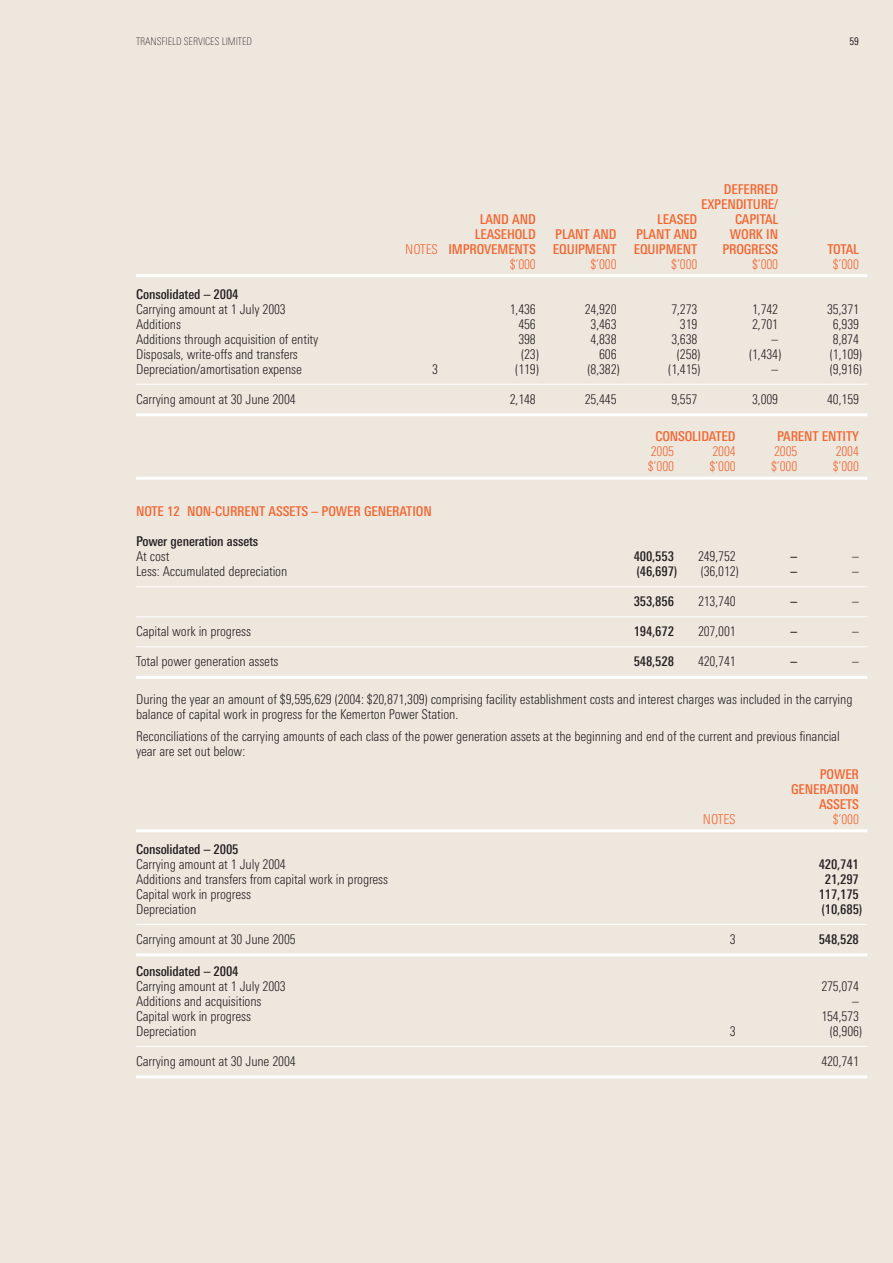
<style>
.page{position:relative;width:893px;height:1263px;background:#ede7de}
.page>*{position:absolute;margin:0;border:0;box-sizing:border-box;transform-origin:0 0}
.t1{font:300 condensed 13.5px/15px "Linotype Univers";letter-spacing:-.01em;color:#231f20}
.t2{font:500 condensed 13.5px/15px "Linotype Univers";letter-spacing:-.01em;color:#f26631;text-align:right}
.t3{font:500 condensed 13.5px "Linotype Univers";letter-spacing:-.01em;color:#231f20}
.t4{font:300 condensed 13.5px "Linotype Univers";letter-spacing:-.01em;color:#f26631}
.t5{font:100 condensed 10.5px "Linotype Univers";letter-spacing:-.01em;color:#231f20}
.t6{font:condensed 10.5px "Linotype Univers";color:#231f20}
.s1{font-weight:300}
</style>
<div class="page">
<hr style="left:136px;top:274px;width:731px;height:3px;background:#fff">
<hr style="left:136px;top:384px;width:731px;height:1px;background:#fff">
<hr style="left:136px;top:413px;width:731px;height:3px;background:#fff">
<hr style="left:136px;top:477px;width:731px;height:3px;background:#fff">
<hr style="left:136px;top:586px;width:731px;height:1px;background:#fff">
<hr style="left:136px;top:616px;width:731px;height:1px;background:#fff">
<hr style="left:136px;top:646px;width:731px;height:1px;background:#fff">
<hr style="left:136px;top:676px;width:731px;height:3px;background:#fff">
<hr style="left:136px;top:829px;width:731px;height:3px;background:#fff">
<hr style="left:136px;top:924px;width:731px;height:1px;background:#fff">
<hr style="left:136px;top:953px;width:731px;height:3px;background:#fff">
<hr style="left:136px;top:1046px;width:731px;height:1px;background:#fff">
<hr style="left:136px;top:1075px;width:731px;height:3px;background:#fff">
<p class="t5" style="left:136px;top:37px;width:117px">TRANSFIELD SERVICES LIMITED</p>
<p class="t6" style="left:850px;top:37px;width:11px">59</p>
<p class="t2" style="left:701px;top:183px;width:79px">DEFERRED<br>EXPENDITURE/</p>
<p class="t2" style="left:480px;top:213px;width:58px">LAND AND</p>
<p class="t2" style="left:657px;top:213px;width:42px">LEASED</p>
<p class="t2" style="left:735px;top:213px;width:44px">CAPITAL</p>
<p class="t2" style="left:475px;top:228px;width:63px">LEASEHOLD</p>
<p class="t2" style="left:555px;top:228px;width:63px">PLANT AND</p>
<p class="t2" style="left:636px;top:228px;width:63px">PLANT AND</p>
<p class="t2" style="left:730px;top:228px;width:50px">WORK IN</p>
<p class="t2" style="left:405px;top:243px;width:132px"><span class="s1">NOTES</span> IMPROVEMENTS</p>
<p class="t2" style="left:553px;top:243px;width:65px">EQUIPMENT</p>
<p class="t2" style="left:634px;top:243px;width:65px">EQUIPMENT</p>
<p class="t2" style="left:722px;top:243px;width:57px">PROGRESS</p>
<p class="t2" style="left:828px;top:243px;width:33px">TOTAL</p>
<p class="t4" style="left:510px;top:259px;width:28px">$’000</p>
<p class="t4" style="left:590px;top:259px;width:28px">$’000</p>
<p class="t4" style="left:671px;top:259px;width:28px">$’000</p>
<p class="t4" style="left:752px;top:259px;width:28px">$’000</p>
<p class="t4" style="left:833px;top:259px;width:28px">$’000</p>
<p class="t3" style="left:136px;top:289px;width:104px">Consolidated – 2004</p>
<p class="t1" style="left:136px;top:303px;width:151px">Carrying amount at 1 July 2003</p>
<p class="t1" style="left:510px;top:303px;width:28px">1,436</p>
<p class="t1" style="left:585px;top:303px;width:33px">24,920</p>
<p class="t1" style="left:671px;top:303px;width:28px">7,273</p>
<p class="t1" style="left:752px;top:303px;width:28px">1,742</p>
<p class="t1" style="left:827px;top:303px;width:33px">35,371</p>
<p class="t1" style="left:136px;top:318px;width:46px">Additions</p>
<p class="t1" style="left:518px;top:318px;width:19px">456</p>
<p class="t1" style="left:591px;top:318px;width:28px">3,463</p>
<p class="t1" style="left:680px;top:318px;width:19px">319</p>
<p class="t1" style="left:752px;top:318px;width:28px">2,701</p>
<p class="t1" style="left:833px;top:318px;width:28px">6,939</p>
<p class="t1" style="left:136px;top:333px;width:184px">Additions through acquisition of entity</p>
<p class="t1" style="left:518px;top:333px;width:19px">398</p>
<p class="t1" style="left:591px;top:333px;width:28px">4,838</p>
<p class="t1" style="left:671px;top:333px;width:28px">3,638</p>
<p class="t1" style="left:771px;top:333px;width:8px">–</p>
<p class="t1" style="left:833px;top:333px;width:28px">8,874</p>
<p class="t1" style="left:136px;top:348px;width:163px">Disposals, write-offs and transfers</p>
<p class="t1" style="left:521px;top:348px;width:19px">(23)</p>
<p class="t1" style="left:599px;top:348px;width:19px">606</p>
<p class="t1" style="left:677px;top:348px;width:25px">(258)</p>
<p class="t1" style="left:749px;top:348px;width:34px">(1,434)</p>
<p class="t1" style="left:830px;top:348px;width:34px">(1,109)</p>
<p class="t1" style="left:136px;top:363px;width:167px">Depreciation/amortisation expense</p>
<p class="t1" style="left:432px;top:363px;width:7px">3</p>
<p class="t1" style="left:515px;top:363px;width:25px">(119)</p>
<p class="t1" style="left:587px;top:363px;width:34px">(8,382)</p>
<p class="t1" style="left:668px;top:363px;width:34px">(1,415)</p>
<p class="t1" style="left:771px;top:363px;width:8px">–</p>
<p class="t1" style="left:830px;top:363px;width:34px">(9,916)</p>
<p class="t1" style="left:136px;top:393px;width:161px">Carrying amount at 30 June 2004</p>
<p class="t1" style="left:510px;top:393px;width:28px">2,148</p>
<p class="t1" style="left:585px;top:393px;width:33px">25,445</p>
<p class="t1" style="left:671px;top:393px;width:28px">9,557</p>
<p class="t1" style="left:752px;top:393px;width:28px">3,009</p>
<p class="t1" style="left:827px;top:393px;width:33px">40,159</p>
<p class="t2" style="left:655px;top:430px;width:82px">CONSOLIDATED</p>
<p class="t2" style="left:777px;top:430px;width:83px">PARENT ENTITY</p>
<p class="t4" style="left:651px;top:447px;width:25px">2005</p>
<p class="t4" style="left:712px;top:447px;width:25px">2004</p>
<p class="t4" style="left:774px;top:447px;width:25px">2005</p>
<p class="t4" style="left:836px;top:447px;width:25px">2004</p>
<p class="t4" style="left:648px;top:462px;width:28px">$’000</p>
<p class="t4" style="left:709px;top:462px;width:28px">$’000</p>
<p class="t4" style="left:771px;top:462px;width:28px">$’000</p>
<p class="t4" style="left:833px;top:462px;width:28px">$’000</p>
<p class="t2" style="left:136px;top:505px;width:297px">NOTE 12 NON-CURRENT ASSETS – POWER GENERATION</p>
<p class="t3" style="left:136px;top:537px;width:124px">Power generation assets</p>
<p class="t1" style="left:136px;top:550px;width:35px">At cost</p>
<p class="t3" style="left:634px;top:552px;width:42px">400,553</p>
<p class="t1" style="left:698px;top:550px;width:39px">249,752</p>
<p class="t3" style="left:790px;top:552px;width:8px">–</p>
<p class="t1" style="left:852px;top:550px;width:8px">–</p>
<p class="t1" style="left:136px;top:565px;width:153px">Less: Accumulated depreciation</p>
<p class="t3" style="left:636px;top:567px;width:42px">(46,697)</p>
<p class="t1" style="left:701px;top:565px;width:39px">(36,012)</p>
<p class="t3" style="left:790px;top:567px;width:8px">–</p>
<p class="t1" style="left:852px;top:565px;width:8px">–</p>
<p class="t3" style="left:634px;top:597px;width:42px">353,856</p>
<p class="t1" style="left:698px;top:595px;width:39px">213,740</p>
<p class="t3" style="left:790px;top:597px;width:8px">–</p>
<p class="t1" style="left:852px;top:595px;width:8px">–</p>
<p class="t1" style="left:136px;top:625px;width:117px">Capital work in progress</p>
<p class="t3" style="left:634px;top:627px;width:42px">194,672</p>
<p class="t1" style="left:698px;top:625px;width:39px">207,001</p>
<p class="t3" style="left:790px;top:627px;width:8px">–</p>
<p class="t1" style="left:852px;top:625px;width:8px">–</p>
<p class="t1" style="left:136px;top:655px;width:144px">Total power generation assets</p>
<p class="t3" style="left:634px;top:657px;width:42px">548,528</p>
<p class="t1" style="left:698px;top:655px;width:39px">420,741</p>
<p class="t3" style="left:790px;top:657px;width:8px">–</p>
<p class="t1" style="left:852px;top:655px;width:8px">–</p>
<p class="t1" style="left:136px;top:693px;width:718px">During the year an amount of $9,595,629 (2004: $20,871,309) comprising facility establishment costs and interest charges was included in the carrying balance of capital work in progress for the Kemerton Power Station.</p>
<p class="t1" style="left:136px;top:730px;width:705px">Reconciliations of the carrying amounts of each class of the power generation assets at the beginning and end of the current and previous financial year are set out below:</p>
<p class="t2" style="left:791px;top:768px;width:69px">POWER<br>GENERATION<br>ASSETS</p>
<p class="t4" style="left:703px;top:814px;width:34px">NOTES</p>
<p class="t4" style="left:833px;top:814px;width:28px">$’000</p>
<p class="t3" style="left:136px;top:844px;width:104px">Consolidated – 2005</p>
<p class="t1" style="left:136px;top:858px;width:151px">Carrying amount at 1 July 2004</p>
<p class="t3" style="left:819px;top:859px;width:42px">420,741</p>
<p class="t1" style="left:136px;top:873px;width:254px">Additions and transfers from capital work in progress</p>
<p class="t3" style="left:825px;top:874px;width:36px">21,297</p>
<p class="t1" style="left:136px;top:888px;width:117px">Capital work in progress</p>
<p class="t3" style="left:819px;top:889px;width:42px">117,175</p>
<p class="t1" style="left:136px;top:903px;width:62px">Depreciation</p>
<p class="t3" style="left:821px;top:904px;width:42px">(10,685)</p>
<p class="t1" style="left:136px;top:933px;width:161px">Carrying amount at 30 June 2005</p>
<p class="t1" style="left:730px;top:933px;width:7px">3</p>
<p class="t3" style="left:819px;top:934px;width:42px">548,528</p>
<p class="t3" style="left:136px;top:966px;width:104px">Consolidated – 2004</p>
<p class="t1" style="left:136px;top:980px;width:151px">Carrying amount at 1 July 2003</p>
<p class="t1" style="left:821px;top:980px;width:39px">275,074</p>
<p class="t1" style="left:136px;top:995px;width:127px">Additions and acquisitions</p>
<p class="t1" style="left:852px;top:995px;width:8px">–</p>
<p class="t1" style="left:136px;top:1010px;width:117px">Capital work in progress</p>
<p class="t1" style="left:821px;top:1010px;width:39px">154,573</p>
<p class="t1" style="left:136px;top:1025px;width:62px">Depreciation</p>
<p class="t1" style="left:730px;top:1025px;width:7px">3</p>
<p class="t1" style="left:830px;top:1025px;width:34px">(8,906)</p>
<p class="t1" style="left:136px;top:1055px;width:161px">Carrying amount at 30 June 2004</p>
<p class="t1" style="left:821px;top:1055px;width:39px">420,741</p>
</div>
